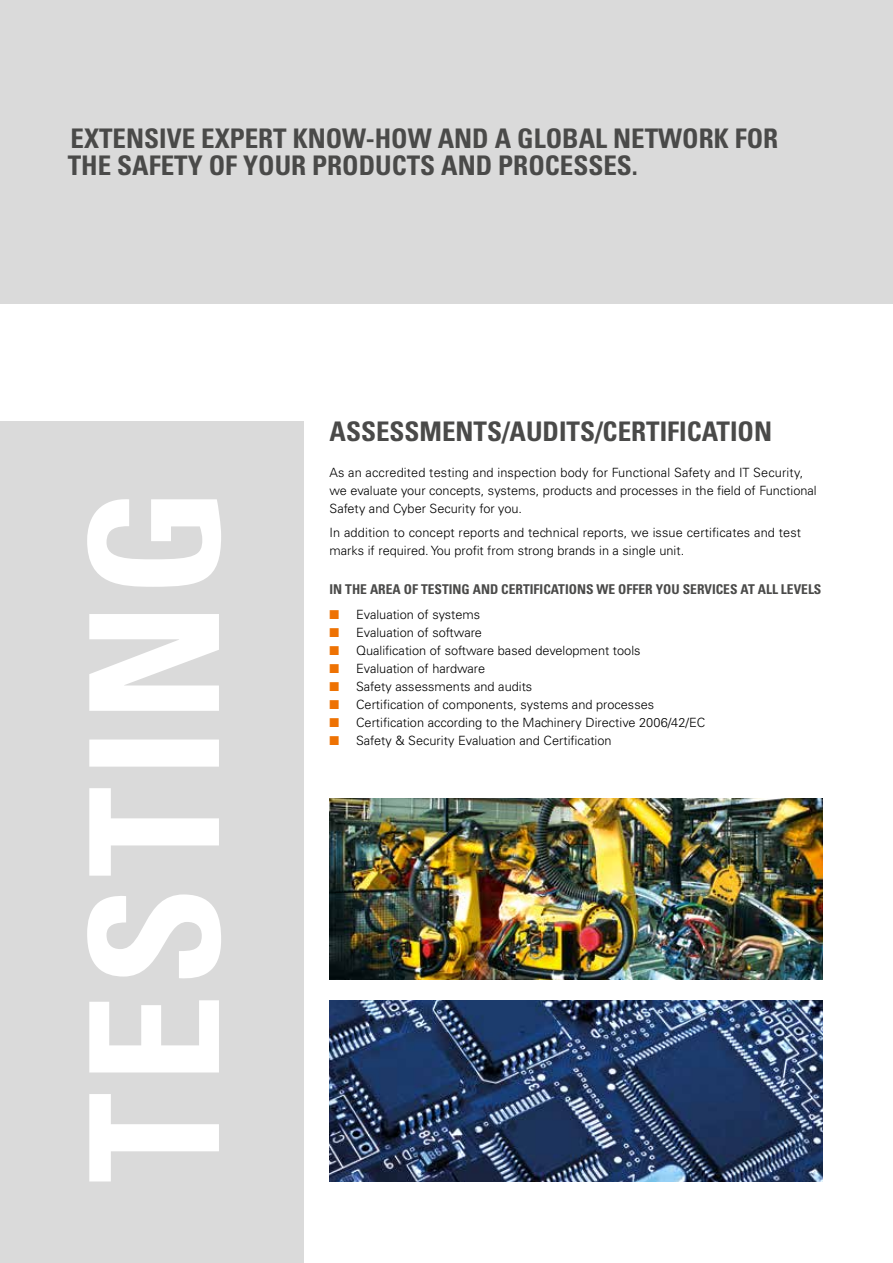
<style>
.page{position:relative;width:893px;height:1263px;background:#fff}
.page>*{position:absolute;margin:0;border:0;box-sizing:border-box;transform-origin:0 0}
.t1{font:700 condensed 27px/27px "Univers LT Std";color:#4a4a49}
.t2{font:700 condensed 13.5px "Univers LT Std";color:#4a4a49}
.t3{font:300 12.75px/18px "Univers LT Std";color:#000}
.s1{color:#ee7203}
</style>
<div class="page">
<div style="left:0;top:421px;width:304px;height:842px;background:#dadada"></div>
<div style="left:0;top:0;width:893px;height:304px;background:#dadada"></div>
<img style="left:330px;top:798px;width:492px;height:181px">
<svg style="left:87px;top:499px;width:134px;height:682px"></svg>
<img style="left:330px;top:1000px;width:493px;height:182px">
<h1 class="t1" style="left:68px;top:125px;width:712px">EXTENSIVE EXPERT KNOW-HOW AND A GLOBAL NETWORK FOR<br>THE SAFETY OF YOUR PRODUCTS AND PROCESSES.</h1>
<h1 class="t1" style="left:330px;top:417px;width:444px">ASSESSMENTS/AUDITS/CERTIFICATION</h1>
<p class="t3" style="left:330px;top:463px;width:489px">As an accredited testing and inspection body for Functional Safety and IT Security, we evaluate your concepts, systems, products and processes in the field of Functional<br>Safety and Cyber Security for you.</p>
<p class="t3" style="left:330px;top:523px;width:473px">In addition to concept reports and technical reports, we issue certificates and test marks if required. You profit from strong brands in a single unit.</p>
<p class="t2" style="left:330px;top:581px;width:493px">IN THE AREA OF TESTING AND CERTIFICATIONS WE OFFER YOU SERVICES AT ALL LEVELS</p>
<p class="t3" style="left:330px;top:605px;width:152px"><span class="s1">■</span> Evaluation of systems</p>
<p class="t3" style="left:330px;top:623px;width:154px"><span class="s1">■</span> Evaluation of software</p>
<p class="t3" style="left:330px;top:641px;width:312px"><span class="s1">■</span> Qualification of software based development tools</p>
<p class="t3" style="left:330px;top:659px;width:157px"><span class="s1">■</span> Evaluation of hardware</p>
<p class="t3" style="left:330px;top:677px;width:204px"><span class="s1">■</span> Safety assessments and audits</p>
<p class="t3" style="left:330px;top:696px;width:326px"><span class="s1">■</span> Certification of components, systems and processes</p>
<p class="t3" style="left:330px;top:714px;width:377px"><span class="s1">■</span> Certification according to the Machinery Directive 2006/42/EC</p>
<p class="t3" style="left:330px;top:732px;width:284px"><span class="s1">■</span> Safety &amp; Security Evaluation and Certification</p>
</div>
